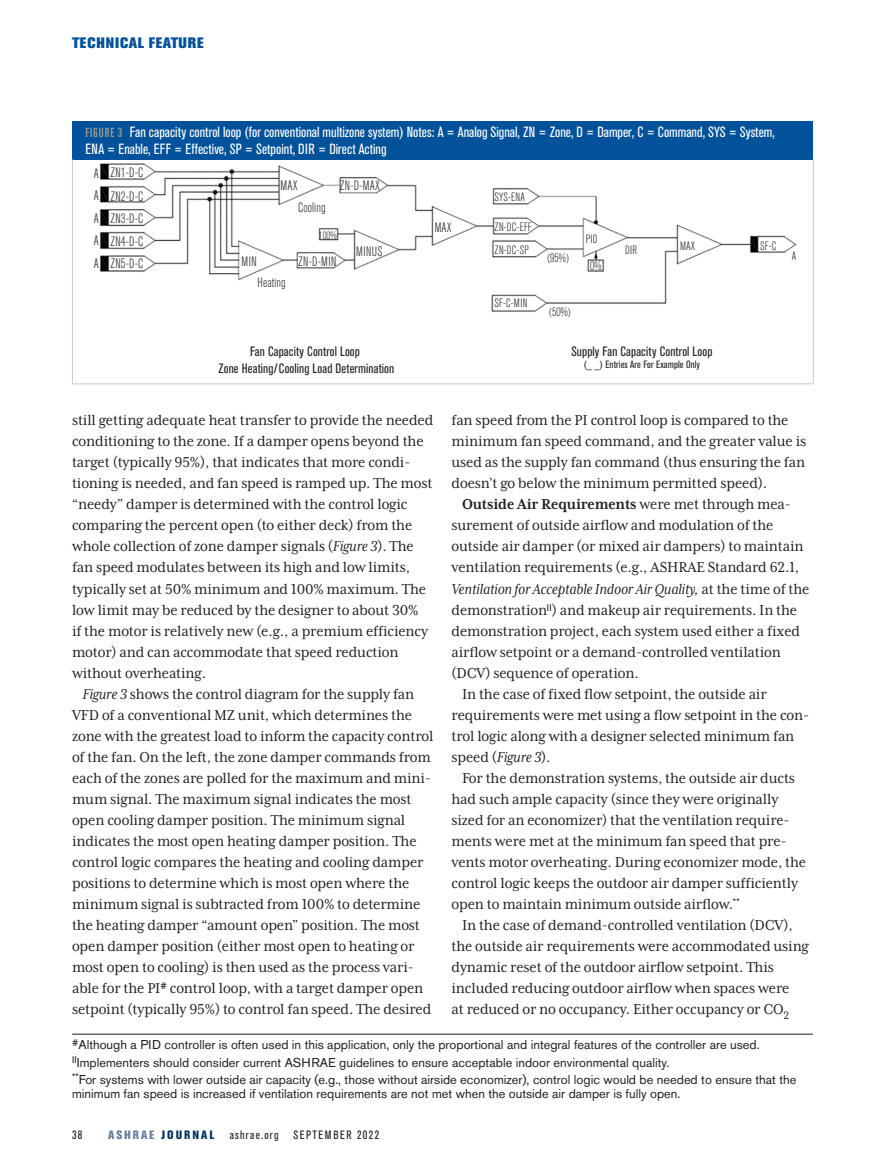
<style>
.page{position:relative;width:885px;height:1175px;background:#fff}
.page>*{position:absolute;margin:0;border:0;box-sizing:border-box;transform-origin:0 0}
.Text_Indent{font:16.5px/21px "Mrs Eaves XL Serif Nar OT";letter-spacing:-.01em;color:#231f20}
.t1{font:800 15px "Akzidenz Grotesk BE";letter-spacing:.05em;color:#01529a}
.Table_Header_Nested{font:condensed 14.7px/16.4px "Akzidenz Grotesk BE";color:#fff}
.Figure_Label{font:condensed 13.5px/16.5px "Akzidenz Grotesk BE";letter-spacing:.01em;color:#231f20;text-align:center}
.Figure_Label-2{font:300 condensed 13.5px "Akzidenz Grotesk BE";letter-spacing:.01em;color:#231f20}
.Footnote_Without_Lin{font:12.75px/14.2px "Akzidenz Grotesk BE";color:#231f20}
.Footnote_With_Line{font:12.75px "Akzidenz Grotesk BE";color:#231f20}
.Figure_Label-3{font:300 condensed 12px "Akzidenz Grotesk BE";letter-spacing:.02em;color:#231f20}
.t2{font:condensed 12px "Akzidenz Grotesk BE";letter-spacing:.115em;color:#231f20}
.t3{font:800 condensed 12px "Akzidenz Grotesk BE";letter-spacing:.165em;color:#00315a}
.Figure_Label-4{font:condensed 10.5px "Akzidenz Grotesk BE";letter-spacing:.01em;color:#231f20}
.Figure_Label-5{font:300 condensed 10.5px "Akzidenz Grotesk BE";color:#231f20}
.s1{font-weight:500;font-size:13.05px;color:#9da093}
.s2{font-style:italic}
.s3{font-weight:700}
.s4{color:#647b9d}
</style>
<div class="page">
<hr style="left:72px;top:1033px;width:740px;height:1px;background:#231f20">
<div style="left:72px;top:121px;width:741px;height:38px;background:#01529a"></div>
<hr style="left:72px;top:159px;width:1px;height:224px;background:#c3cbe4">
<hr style="left:812px;top:159px;width:1px;height:224px;background:#c3cbe4">
<hr style="left:72px;top:383px;width:741px;height:1px;background:#c3cbe4">
<img style="left:99px;top:164px;width:698px;height:148px">
<p class="t1" style="left:72px;top:34px;width:133px">TECHNICAL FEATURE</p>
<p class="Table_Header_Nested" style="left:85px;top:124px;width:690px"><span class="s1">FIGURE 3</span> Fan capacity control loop (for conventional multizone system) Notes: A = Analog Signal, ZN = Zone, D = Damper, C = Command, SYS = System,<br>ENA = Enable, EFF = Effective, SP = Setpoint, DIR = Direct Acting</p>
<p class="Figure_Label-2" style="left:110px;top:165px;width:34px">ZN1-D-C</p>
<p class="Figure_Label-2" style="left:110px;top:189px;width:34px">ZN2-D-C</p>
<p class="Figure_Label-2" style="left:110px;top:211px;width:34px">ZN3-D-C</p>
<p class="Figure_Label-2" style="left:110px;top:234px;width:34px">ZN4-D-C</p>
<p class="Figure_Label-2" style="left:110px;top:256px;width:34px">ZN5-D-C</p>
<p class="Figure_Label-2" style="left:298px;top:254px;width:40px">ZN-D-MIN</p>
<p class="Figure_Label-2" style="left:94px;top:166px;width:7px">A</p>
<p class="Figure_Label-2" style="left:94px;top:188px;width:7px">A</p>
<p class="Figure_Label-2" style="left:94px;top:211px;width:7px">A</p>
<p class="Figure_Label-2" style="left:94px;top:233px;width:7px">A</p>
<p class="Figure_Label-2" style="left:94px;top:256px;width:7px">A</p>
<p class="Figure_Label-2" style="left:280px;top:178px;width:18px">MAX</p>
<p class="Figure_Label-2" style="left:340px;top:178px;width:41px">ZN-D-MAX</p>
<p class="Figure_Label-3" style="left:494px;top:191px;width:32px">SYS-ENA</p>
<p class="Figure_Label-2" style="left:298px;top:200px;width:29px">Cooling</p>
<p class="Figure_Label-2" style="left:434px;top:220px;width:18px">MAX</p>
<p class="Figure_Label-3" style="left:494px;top:220px;width:39px">ZN-DC-EFF</p>
<p class="Figure_Label-3" style="left:494px;top:243px;width:36px">ZN-DC-SP</p>
<p class="Figure_Label-5" style="left:319px;top:229px;width:19px">100%</p>
<p class="Figure_Label-3" style="left:585px;top:232px;width:13px">PID</p>
<p class="Figure_Label-3" style="left:590px;top:260px;width:13px">0%</p>
<p class="Figure_Label-3" style="left:625px;top:243px;width:13px">DIR</p>
<p class="Figure_Label-3" style="left:680px;top:239px;width:16px">MAX</p>
<p class="Figure_Label-3" style="left:760px;top:239px;width:18px">SF-C</p>
<p class="Figure_Label-2" style="left:356px;top:244px;width:28px">MINUS</p>
<p class="Figure_Label-3" style="left:547px;top:251px;width:23px">(95%)</p>
<p class="Figure_Label-2" style="left:241px;top:254px;width:17px">MIN</p>
<p class="Figure_Label-2" style="left:257px;top:275px;width:30px">Heating</p>
<p class="Figure_Label-3" style="left:494px;top:297px;width:34px">SF-C-MIN</p>
<p class="Figure_Label-3" style="left:549px;top:306px;width:23px">(50%)</p>
<p class="Figure_Label" style="left:218px;top:343px;width:177px">Fan Capacity Control Loop<br>Zone Heating/Cooling Load Determination</p>
<p class="Figure_Label" style="left:571px;top:343px;width:142px">Supply Fan Capacity Control Loop</p>
<p class="Figure_Label-4" style="left:583px;top:359px;width:118px">(_ _) Entries Are For Example Only</p>
<p class="Figure_Label-3" style="left:791px;top:250px;width:6px">A</p>
<p class="Text_Indent" style="left:72px;top:410px;width:363px">still getting adequate heat transfer to provide the needed conditioning to the zone. If a damper opens beyond the target (typically 95%), that indicates that more condi&shy;tioning is needed, and fan speed is ramped up. The most “needy” damper is determined with the control logic comparing the percent open (to either deck) from the whole collection of zone damper signals (<span class="s2">Figure 3</span>). The fan speed modulates between its high and low limits, typically set at 50% minimum and 100% maximum. The low limit may be reduced by the designer to about 30%<br>if the motor is relatively new (e.g., a premium efficiency motor) and can accommodate that speed reduction without overheating.</p>
<p class="Text_Indent" style="left:72px;top:683px;width:363px;text-indent:10px"><span class="s2">Figure 3</span> shows the control diagram for the supply fan VFD of a conventional MZ unit, which determines the zone with the greatest load to inform the capacity control of the fan. On the left, the zone damper commands from each of the zones are polled for the maximum and mini&shy;mum signal. The maximum signal indicates the most open cooling damper position. The minimum signal indicates the most open heating damper position. The control logic compares the heating and cooling damper positions to determine which is most open where the minimum signal is subtracted from 100% to determine the heating damper “amount open” position. The most open damper position (either most open to heating or most open to cooling) is then used as the process vari&shy;able for the PI<sup>#</sup> control loop, with a target damper open setpoint (typically 95%) to control fan speed. The desired</p>
<p class="Text_Indent" style="left:451px;top:410px;width:356px">fan speed from the PI control loop is compared to the minimum fan speed command, and the greater value is used as the supply fan command (thus ensuring the fan doesn’t go below the minimum permitted speed).</p>
<p class="Text_Indent" style="left:451px;top:494px;width:359px;text-indent:10px"><span class="s3">Outside Air Requirements</span> were met through mea&shy;surement of outside airflow and modulation of the outside air damper (or mixed air dampers) to maintain ventilation requirements (e.g., ASHRAE Standard 62.1, <span class="s2">Ventilation for Acceptable Indoor Air Quality,</span> at the time of the demonstration<sup>II</sup>) and makeup air requirements. In the demonstration project, each system used either a fixed airflow setpoint or a demand-controlled ventilation (DCV) sequence of operation.</p>
<p class="Text_Indent" style="left:451px;top:683px;width:359px;text-indent:10px">In the case of fixed flow setpoint, the outside air requirements were met using a flow setpoint in the con&shy;trol logic along with a designer selected minimum fan speed (<span class="s2">Figure 3</span>).</p>
<p class="Text_Indent" style="left:451px;top:767px;width:356px;text-indent:10px">For the demonstration systems, the outside air ducts had such ample capacity (since they were originally sized for an economizer) that the ventilation require&shy;ments were met at the minimum fan speed that pre&shy;vents motor overheating. During economizer mode, the control logic keeps the outdoor air damper sufficiently open to maintain minimum outside airflow.<sup>**</sup></p>
<p class="Text_Indent" style="left:451px;top:914px;width:359px;text-indent:10px">In the case of demand-controlled ventilation (DCV), the outside air requirements were accommodated using dynamic reset of the outdoor airflow setpoint. This included reducing outdoor airflow when spaces were<br>at reduced or no occupancy. Either occupancy or CO<sub>2</sub></p>
<p class="Footnote_With_Line" style="left:72px;top:1037px;width:689px"><sup>#</sup>Although a PID controller is often used in this application, only the proportional and integral features of the controller are used.</p>
<p class="Footnote_Without_Lin" style="left:72px;top:1055px;width:598px"><sup>II</sup>Implementers should consider current ASHRAE guidelines to ensure acceptable indoor environmental quality.</p>
<p class="Footnote_Without_Lin" style="left:72px;top:1072px;width:725px"><sup>**</sup>For systems with lower outside air capacity (e.g., those without airside economizer), control logic would be needed to ensure that the minimum fan speed is increased if ventilation requirements are not met when the outside air damper is fully open.</p>
<p class="t2" style="left:72px;top:1128px;width:12px">38</p>
<p class="t3" style="left:108px;top:1127px;width:108px"><span class="s4">ASHRAE</span> JOURNAL</p>
<p class="t2" style="left:230px;top:1128px;width:151px">ashrae.org SEPTEMBER 2022</p>
</div>
